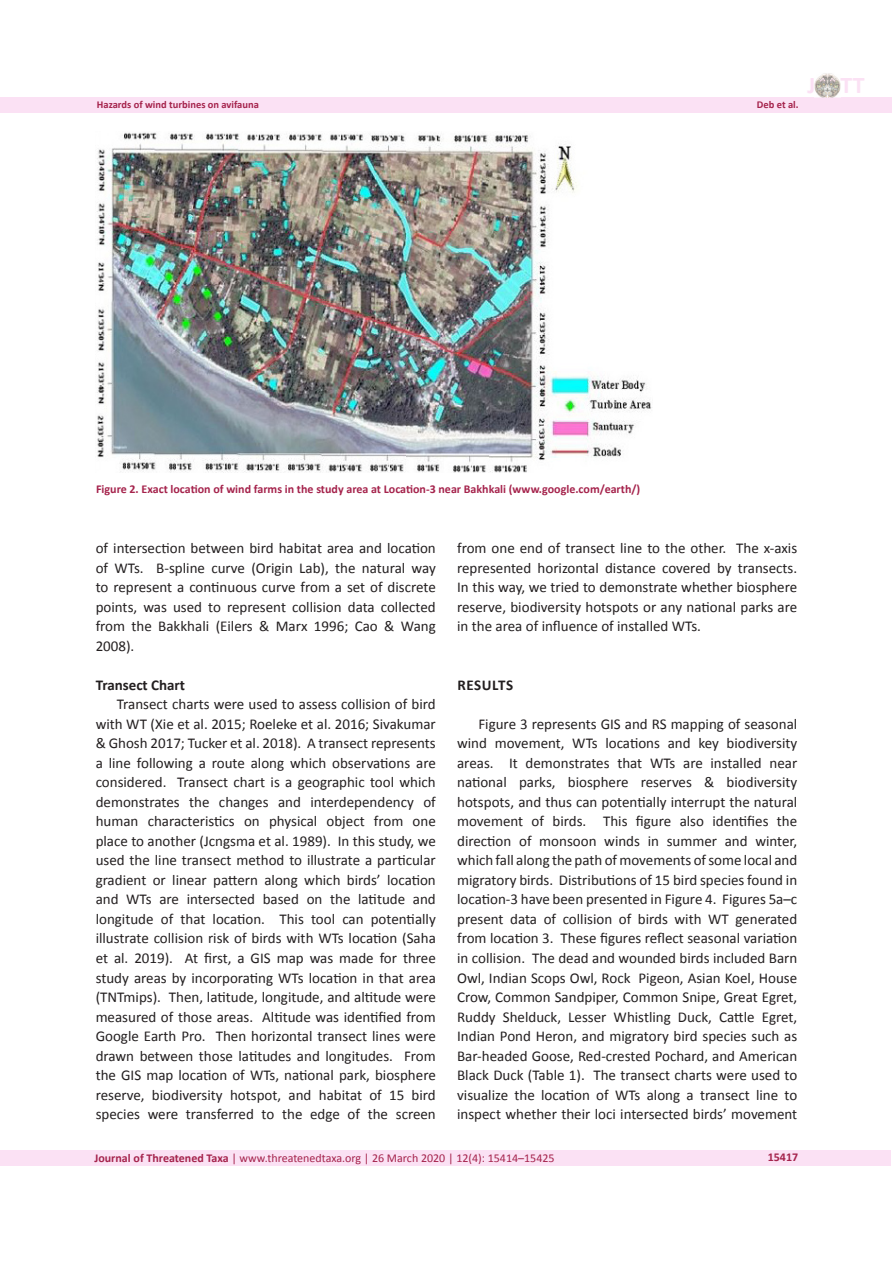
<style>
.page{position:relative;width:893px;height:1263px;background:#fff}
.page>*{position:absolute;margin:0;border:0;box-sizing:border-box;transform-origin:0 0}
.t1{font:24px "Calibri Bold 2";color:#fbe1f4}
.t2{font:15px/19.5px "Calibri";color:#231f20;text-align:justify}
.t3{font:700 15px "Calibri";letter-spacing:.03em;color:#231f20}
.t4{font:700 12px "Calibri";color:#a5234c}
.t5{font:12px "Calibri 2";color:#a5234c}
.t6{font:10.5px "Calibri Bold 2";color:#a5234c}
.s1{font-family:"Calibri Bold 2"}
</style>
<div class="page">
<div style="left:1px;top:97px;width:891px;height:15px;background:#fbe1f4"></div>
<div style="left:0;top:1150px;width:891px;height:16px;background:#fbe1f4"></div>
<img style="left:815px;top:73px;width:25px;height:24px">
<img style="left:97px;top:132px;width:555px;height:340px">
<p class="t6" style="left:97px;top:98px;width:163px">Hazards of wind turbines on avifauna</p>
<p class="t6" style="left:757px;top:98px;width:43px">Deb et al.</p>
<h1 class="t1" style="left:808px;top:70px;width:59px">J TT</h1>
<p class="t4" style="left:96px;top:481px;width:546px">Figure 2. Exact location of wind farms in the study area at Location-3 near Bakhkali (www.google.com/earth/)</p>
<p class="t2" style="left:96px;top:539px;width:342px">of intersection between bird habitat area and location of WTs. B-spline curve (Origin Lab), the natural way to represent a continuous curve from a set of discrete points, was used to represent collision data collected from the Bakkhali (Eilers &amp; Marx 1996; Cao &amp; Wang 2008).</p>
<p class="t3" style="left:96px;top:675px;width:91px">Transect Chart</p>
<p class="t2" style="left:96px;top:695px;width:342px;text-indent:21px">Transect charts were used to assess collision of bird with WT (Xie et al. 2015; Roeleke et al. 2016; Sivakumar &amp; Ghosh 2017; Tucker et al. 2018). A transect represents a line following a route along which observations are considered. Transect chart is a geographic tool which demonstrates the changes and interdependency of human characteristics on physical object from one place to another (Jcngsma et al. 1989). In this study, we used the line transect method to illustrate a particular gradient or linear pattern along which birds’ location and WTs are intersected based on the latitude and longitude of that location. This tool can potentially illustrate collision risk of birds with WTs location (Saha et al. 2019). At first, a GIS map was made for three study areas by incorporating WTs location in that area (TNTmips). Then, latitude, longitude, and altitude were measured of those areas. Altitude was identified from Google Earth Pro. Then horizontal transect lines were drawn between those latitudes and longitudes. From the GIS map location of WTs, national park, biosphere reserve, biodiversity hotspot, and habitat of 15 bird species were transferred to the edge of the screen</p>
<p class="t2" style="left:457px;top:539px;width:342px">from one end of transect line to the other. The x-axis represented horizontal distance covered by transects.<br>In this way, we tried to demonstrate whether biosphere reserve, biodiversity hotspots or any national parks are in the area of influence of installed WTs.</p>
<p class="t3" style="left:457px;top:675px;width:57px">RESULTS</p>
<p class="t2" style="left:457px;top:714px;width:342px;text-indent:21px">Figure 3 represents GIS and RS mapping of seasonal wind movement, WTs locations and key biodiversity areas. It demonstrates that WTs are installed near national parks, biosphere reserves &amp; biodiversity hotspots, and thus can potentially interrupt the natural movement of birds. This figure also identifies the direction of monsoon winds in summer and winter, which fall along the path of movements of some local and migratory birds. Distributions of 15 bird species found in location-3 have been presented in Figure 4. Figures 5a–c present data of collision of birds with WT generated from location 3. These figures reflect seasonal variation in collision. The dead and wounded birds included Barn Owl, Indian Scops Owl, Rock Pigeon, Asian Koel, House Crow, Common Sandpiper, Common Snipe, Great Egret, Ruddy Shelduck, Lesser Whistling Duck, Cattle Egret, Indian Pond Heron, and migratory bird species such as Bar-headed Goose, Red-crested Pochard, and American Black Duck (Table 1). The transect charts were used to visualize the location of WTs along a transect line to inspect whether their loci intersected birds’ movement</p>
<p class="t5" style="left:94px;top:1150px;width:462px"><span class="s1">Journal of Threatened Taxa</span> | www.threatenedtaxa.org | 26 March 2020 | 12(4): 15414–15425</p>
<p class="t4" style="left:768px;top:1149px;width:32px">15417</p>
</div>
